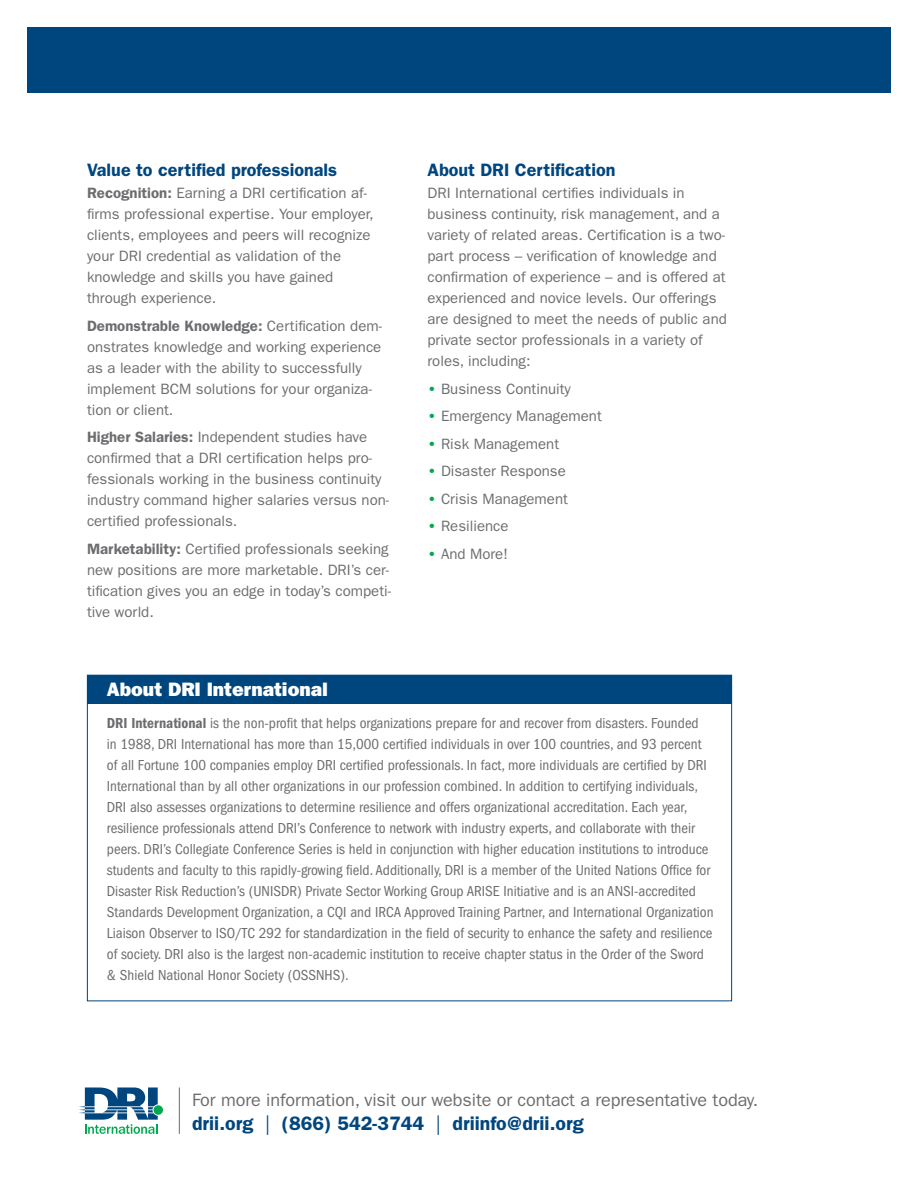
<style>
.page{position:relative;width:918px;height:1188px;background:#fff}
.page>*{position:absolute;margin:0;border:0;box-sizing:border-box;transform-origin:0 0}
.t1{font:600 19.5px "ITC Franklin Gothic Std";color:#00467e}
.body{font:19.5px "ITC Franklin Gothic Std Hvy";color:#fff}
.t2{font:18px "ITC Franklin Gothic Std";letter-spacing:-.005em;color:#6c6d70}
.b_head{font:600 18px "ITC Franklin Gothic Std";color:#00467e}
.body-2{font:condensed 15px/21px "ITC Franklin Gothic Std";color:#6c6d70}
.body-3{font:15px/21px "ITC Franklin Gothic Std";color:#6c6d70}
.s1{font-weight:600}
.s2{font-weight:600;color:#00a94e}
.s3{font-family:"ITC Franklin Gothic Std Dm Cd";font-stretch:normal}
.s4{font-weight:400}
</style>
<div class="page">
<div style="left:27px;top:27px;width:864px;height:66px;background:#00467e"></div>
<div style="left:88px;top:675px;width:644px;height:29px;background:#00467e"></div>
<div style="left:154px;top:1105px;width:9px;height:10px;background:#00a94e;border-radius:50%"></div>
<svg style="left:79px;top:1088px;width:79px;height:46px"></svg>
<hr style="left:179px;top:1088px;width:1px;height:46px;background:#6c6d70">
<p class="b_head" style="left:87px;top:159px;width:252px">Value to certified professionals</p>
<p class="body-3" style="left:87px;top:183px;width:288px"><span class="s1">Recognition:</span> Earning a DRI certification af&shy;firms professional expertise. Your employer, clients, employees and peers will recognize your DRI credential as validation of the knowledge and skills you have gained through experience.</p>
<p class="body-3" style="left:87px;top:315px;width:297px"><span class="s1">Demonstrable Knowledge:</span> Certification dem&shy;onstrates knowledge and working experience as a leader with the ability to successfully implement BCM solutions for your organiza&shy;tion or client.</p>
<p class="body-3" style="left:87px;top:427px;width:304px"><span class="s1">Higher Salaries:</span> Independent studies have confirmed that a DRI certification helps pro&shy;fessionals working in the business continuity industry command higher salaries versus non&shy;certified professionals.</p>
<p class="body-3" style="left:87px;top:538px;width:306px"><span class="s1">Marketability:</span> Certified professionals seeking new positions are more marketable. DRI’s cer&shy;tification gives you an edge in today’s competi&shy;tive world.</p>
<p class="b_head" style="left:428px;top:159px;width:190px">About DRI Certification</p>
<p class="body-3" style="left:428px;top:183px;width:301px">DRI International certifies individuals in business continuity, risk management, and a variety of related areas. Certification is a two&shy;part process – verification of knowledge and confirmation of experience – and is offered at experienced and novice levels. Our offerings are designed to meet the needs of public and private sector professionals in a variety of roles, including:</p>
<p class="body-3" style="left:428px;top:378px;width:145px"><span class="s2">•</span> Business Continuity</p>
<p class="body-3" style="left:428px;top:406px;width:176px"><span class="s2">•</span> Emergency Management</p>
<p class="body-3" style="left:428px;top:433px;width:133px"><span class="s2">•</span> Risk Management</p>
<p class="body-3" style="left:428px;top:461px;width:140px"><span class="s2">•</span> Disaster Response</p>
<p class="body-3" style="left:428px;top:488px;width:142px"><span class="s2">•</span> Crisis Management</p>
<p class="body-3" style="left:428px;top:516px;width:82px"><span class="s2">•</span> Resilience</p>
<p class="body-3" style="left:428px;top:543px;width:82px"><span class="s2">•</span> And More!</p>
<p class="body" style="left:107px;top:678px;width:223px">About DRI International</p>
<p class="body-2" style="left:107px;top:712px;width:608px"><span class="s3">DRI International</span> is the non-profit that helps organizations prepare for and recover from disasters. Founded<br>in 1988, DRI International has more than 15,000 certified individuals in over 100 countries, and 93 percent of all Fortune 100 companies employ DRI certified professionals. In fact, more individuals are certified by DRI International than by all other organizations in our profession combined. In addition to certifying individuals, DRI also assesses organizations to determine resilience and offers organizational accreditation. Each year, resilience professionals attend DRI’s Conference to network with industry experts, and collaborate with their peers. DRI’s Collegiate Conference Series is held in conjunction with higher education institutions to introduce students and faculty to this rapidly-growing field. Additionally, DRI is a member of the United Nations Office for Disaster Risk Reduction’s (UNISDR) Private Sector Working Group ARISE Initiative and is an ANSI-accredited Standards Development Organization, a CQI and IRCA Approved Training Partner, and International Organization Liaison Observer to ISO/TC 292 for standardization in the field of security to enhance the safety and resilience of society. DRI also is the largest non-academic institution to receive chapter status in the Order of the Sword &amp; Shield National Honor Society (OSSNHS).</p>
<p class="t2" style="left:192px;top:1090px;width:568px">For more information, visit our website or contact a representative today.</p>
<p class="t1" style="left:192px;top:1112px;width:393px">drii.org <span class="s4">|</span> (866) 542-3744 <span class="s4">|</span> driinfo@drii.org</p>
</div>
